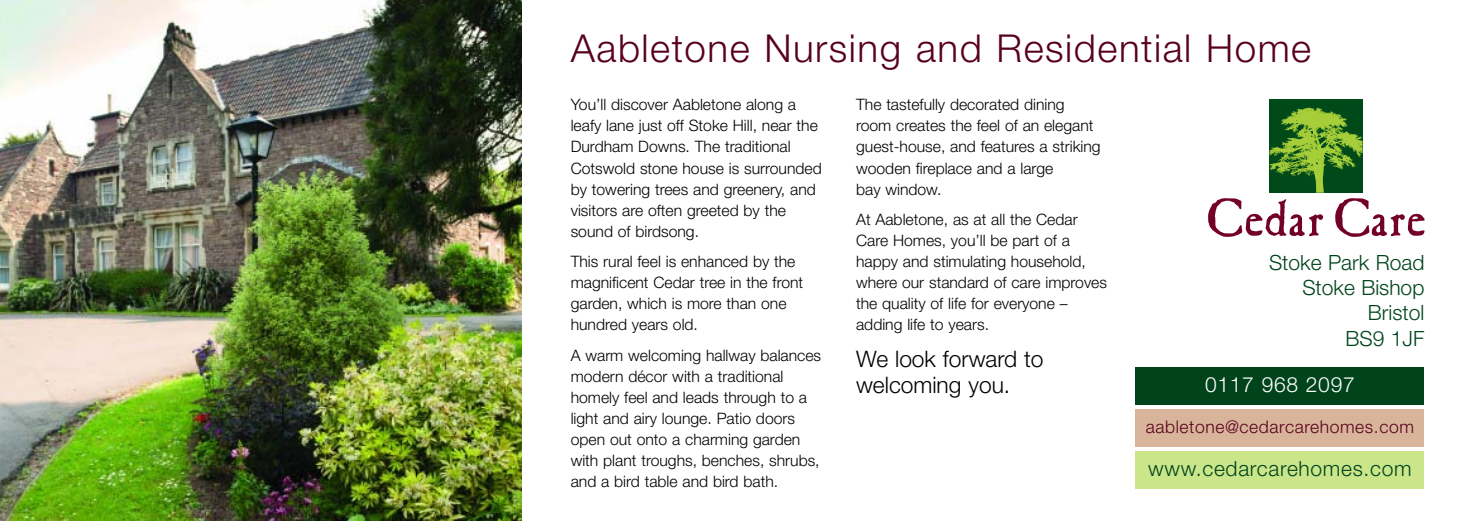
<style>
.page{position:relative;width:1474px;height:521px;background:#fff}
.page>*{position:absolute;margin:0;border:0;box-sizing:border-box;transform-origin:0 0}
.t1{font:300 38.5px "Helvetica Neue";letter-spacing:.04em;color:#58011e}
.t2{font:300 22.75px/26.2px "Helvetica Neue";color:#000}
.t3{font:300 21px/25.2px "Helvetica Neue";color:#01441c;text-align:right}
.t4{font:300 21px "Helvetica Neue";letter-spacing:.035em;color:#01441c}
.t5{font:300 21px "Helvetica Neue";letter-spacing:.035em;color:#fff}
.t6{font:300 17.5px "Helvetica Neue";letter-spacing:.035em;color:#58011e}
.t7{font:300 15.75px/21px "Helvetica Neue";color:#000}
</style>
<div class="page">
<div style="left:1269px;top:100px;width:93px;height:93px;background:#004a1a"></div>
<svg style="left:1208px;top:107px;width:216px;height:130px"></svg>
<div style="left:1135px;top:451px;width:289px;height:37px;background:#cbe68a"></div>
<div style="left:1135px;top:409px;width:289px;height:37px;background:#d8b59a"></div>
<div style="left:1135px;top:367px;width:289px;height:37px;background:#01441c"></div>
<img style="left:0;top:0;width:521px;height:521px">
<h1 class="t1" style="left:570px;top:35px;width:742px">Aabletone Nursing and Residential Home</h1>
<p class="t7" style="left:570px;top:96px;width:252px">You’ll discover Aabletone along a leafy lane just off Stoke Hill, near the<br>Durdham Downs. The traditional<br>Cotswold stone house is surrounded by towering trees and greenery, and visitors are often greeted by the sound of birdsong.</p>
<p class="t7" style="left:570px;top:253px;width:234px">This rural feel is enhanced by the magnificent Cedar tree in the front garden, which is more than one hundred years old.</p>
<p class="t7" style="left:570px;top:347px;width:252px">A warm welcoming hallway balances modern décor with a traditional homely feel and leads through to a light and airy lounge. Patio doors open out onto a charming garden with plant troughs, benches, shrubs, and a bird table and bird bath.</p>
<p class="t7" style="left:856px;top:96px;width:246px">The tastefully decorated dining room creates the feel of an elegant guest-house, and features a striking wooden fireplace and a large<br>bay window.</p>
<p class="t7" style="left:856px;top:211px;width:252px">At Aabletone, as at all the Cedar<br>Care Homes, you’ll be part of a happy and stimulating household, where our standard of care improves the quality of life for everyone – adding life to years.</p>
<h2 class="t2" style="left:856px;top:347px;width:189px">We look forward to welcoming you.</h2>
<h3 class="t3" style="left:1268px;top:252px;width:157px">Stoke Park Road<br>Stoke Bishop<br>Bristol<br>BS9 1JF</h3>
<h3 class="t5" style="left:1205px;top:377px;width:151px">0117 968 2097</h3>
<p class="t6" style="left:1145px;top:421px;width:269px">aabletone@cedarcarehomes.com</p>
<h3 class="t4" style="left:1148px;top:461px;width:265px">www.cedarcarehomes.com</h3>
</div>
